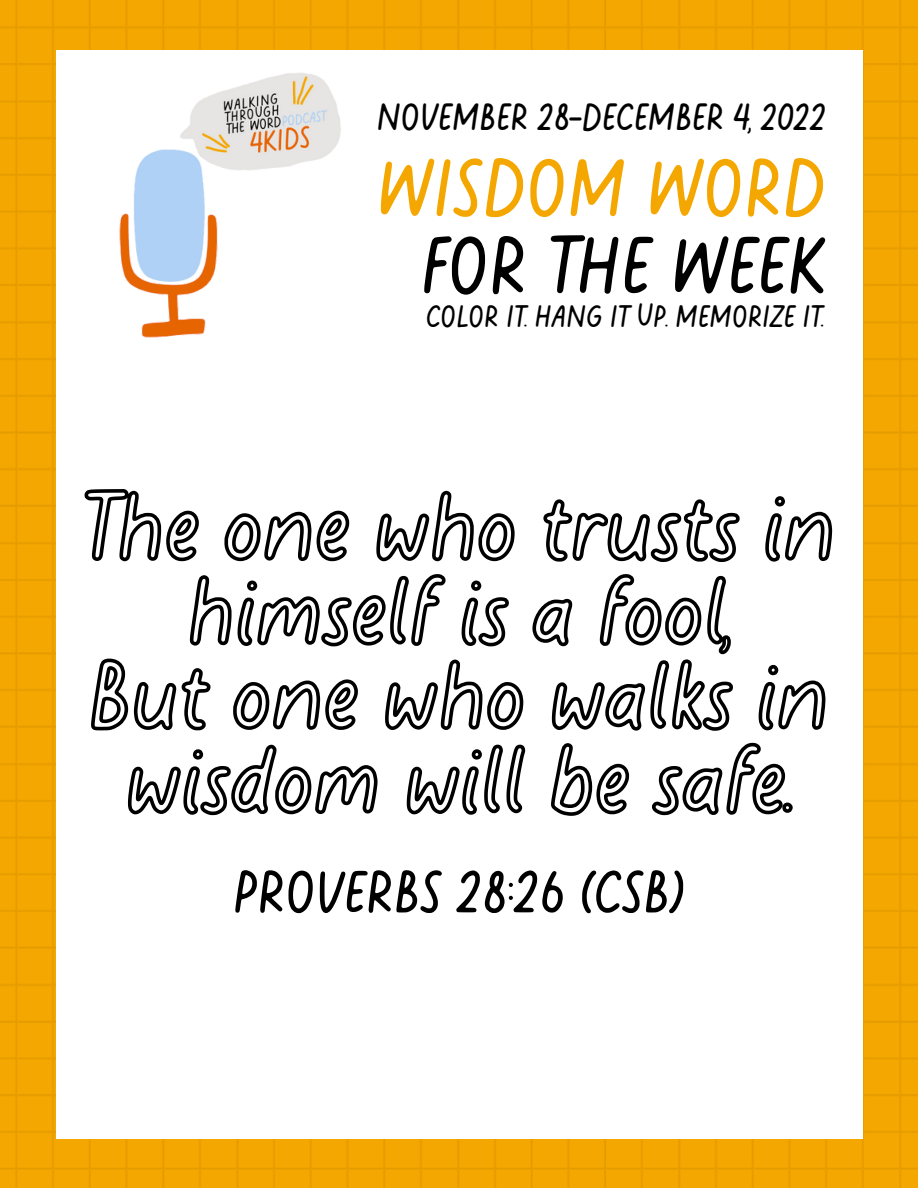
<style>
.page{position:relative;width:918px;height:1188px;background:#fff}
.page>*{position:absolute;margin:0;border:0;box-sizing:border-box;transform-origin:0 0}
.t1{font:81.45px "Moonlily";color:#f5a701}
.t2{font:81.45px "Moonlily";color:#000}
.t3{font:59.55px "Moonlily";color:#000}
.t4{font:37.95px "Moonlily";color:#000}
.t5{font:31.05px "Moonlily";color:#000}
</style>
<div class="page">
<img style="left:0;top:0;width:918px;height:1188px">
<div style="left:56px;top:50px;width:807px;height:1089px;background:#fff"></div>
<img style="left:40px;top:36px;width:343px;height:317px">
<svg style="left:84px;top:489px;width:749px;height:70px"></svg>
<svg style="left:89px;top:549px;width:739px;height:182px"></svg>
<svg style="left:126px;top:730px;width:670px;height:86px"></svg>
<p class="t4" style="left:377px;top:96px;width:451px">NOVEMBER 28-DECEMBER 4, 2022</p>
<h1 class="t1" style="left:377px;top:142px;width:451px">WISDOM WORD</h1>
<h1 class="t2" style="left:421px;top:220px;width:407px">FOR THE WEEK</h1>
<p class="t5" style="left:426px;top:299px;width:399px">COLOR IT. HANG IT UP. MEMORIZE IT.</p>
<h2 class="t3" style="left:233px;top:858px;width:454px">PROVERBS 28:26 (CSB)</h2>
</div>
